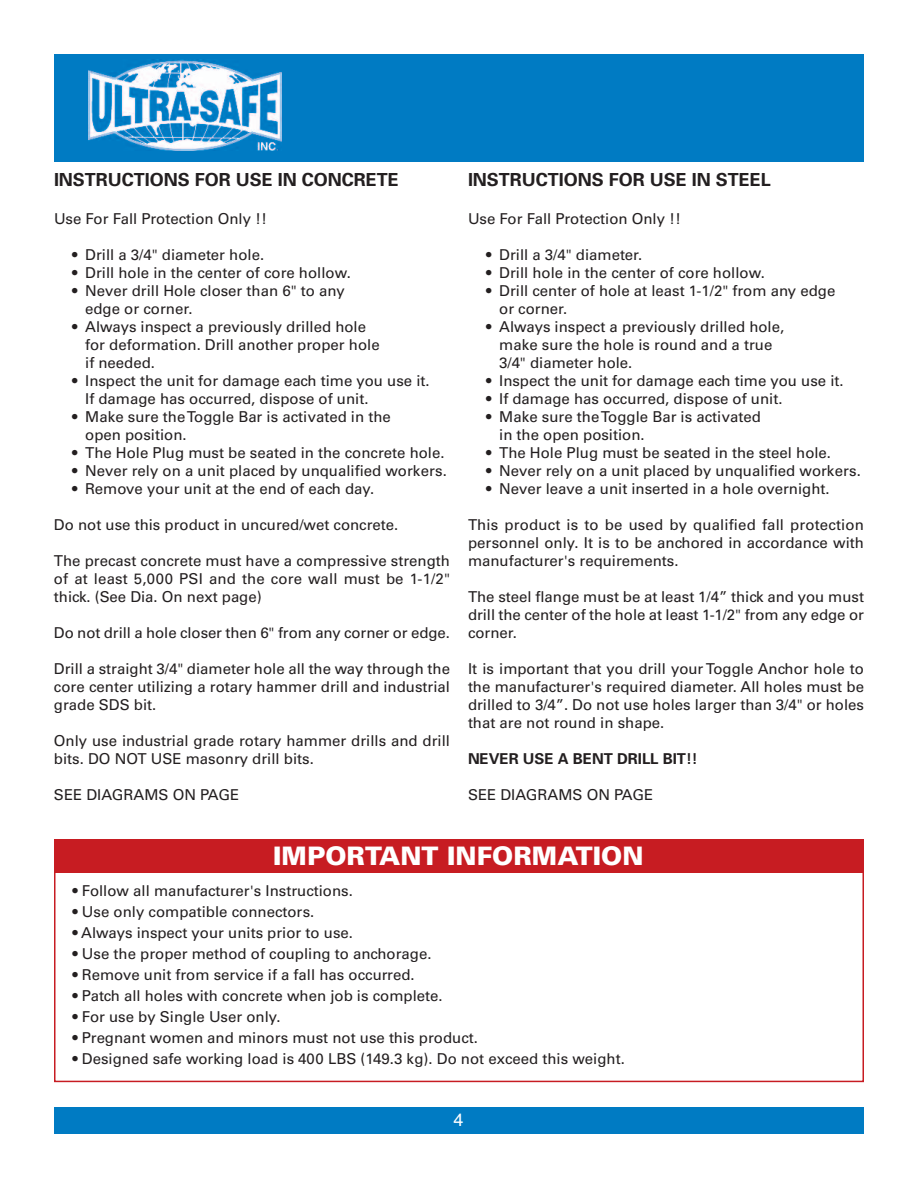
<style>
.page{position:relative;width:918px;height:1188px;background:#fff}
.page>*{position:absolute;margin:0;border:0;box-sizing:border-box;transform-origin:0 0}
.t1{font:900 25.5px "Univers";color:#fff}
.t2{font:700 18px "Univers";color:#231f20}
.t3{font:18px "Helvetica";color:#fff}
.t4{font:15px/18px "Univers";color:#231f20}
.t5{font:700 15px "Univers";color:#231f20}
</style>
<div class="page">
<div style="left:54px;top:54px;width:810px;height:108px;background:#007bc3"></div>
<img style="left:88px;top:60px;width:193px;height:91px">
<div style="left:54px;top:1107px;width:810px;height:27px;background:#007bc3"></div>
<div style="left:54px;top:840px;width:810px;height:33px;background:#c71c22"></div>
<p class="t2" style="left:54px;top:173px;width:346px">INSTRUCTIONS FOR USE IN CONCRETE</p>
<p class="t4" style="left:54px;top:211px;width:214px">Use For Fall Protection Only !!</p>
<p class="t4" style="left:72px;top:247px;width:194px">• Drill a 3/4" diameter hole.</p>
<p class="t4" style="left:72px;top:265px;width:280px">• Drill hole in the center of core hollow.</p>
<p class="t4" style="left:85px;top:283px;width:261px;text-indent:-13px">• Never drill Hole closer than 6" to any edge or corner.</p>
<p class="t4" style="left:85px;top:319px;width:296px;text-indent:-13px">• Always inspect a previously drilled hole for deformation. Drill another proper hole if needed.</p>
<p class="t4" style="left:85px;top:373px;width:346px;text-indent:-13px">• Inspect the unit for damage each time you use it.<br>If damage has occurred, dispose of unit.</p>
<p class="t4" style="left:85px;top:409px;width:307px;text-indent:-13px">• Make sure theToggle Bar is activated in the open position.</p>
<p class="t4" style="left:72px;top:445px;width:374px">• The Hole Plug must be seated in the concrete hole.</p>
<p class="t4" style="left:72px;top:463px;width:376px">• Never rely on a unit placed by unqualified workers.</p>
<p class="t4" style="left:72px;top:481px;width:304px">• Remove your unit at the end of each day.</p>
<p class="t4" style="left:54px;top:517px;width:346px">Do not use this product in uncured/wet concrete.</p>
<p class="t4" style="left:54px;top:553px;width:398px;text-align:justify">The precast concrete must have a compressive strength of at least 5,000 PSI and the core wall must be 1-1/2" thick. (See Dia. On next page)</p>
<p class="t4" style="left:54px;top:625px;width:398px">Do not drill a hole closer then 6" from any corner or edge.</p>
<p class="t4" style="left:54px;top:661px;width:398px;text-align:justify">Drill a straight 3/4" diameter hole all the way through the core center utilizing a rotary hammer drill and industrial grade SDS bit.</p>
<p class="t4" style="left:54px;top:733px;width:398px">Only use industrial grade rotary hammer drills and drill bits. DO NOT USE masonry drill bits.</p>
<p class="t4" style="left:54px;top:787px;width:187px">SEE DIAGRAMS ON PAGE</p>
<p class="t2" style="left:468px;top:173px;width:304px">INSTRUCTIONS FOR USE IN STEEL</p>
<p class="t4" style="left:468px;top:211px;width:214px">Use For Fall Protection Only !!</p>
<p class="t4" style="left:486px;top:247px;width:158px">• Drill a 3/4" diameter.</p>
<p class="t4" style="left:486px;top:265px;width:280px">• Drill hole in the center of core hollow.</p>
<p class="t4" style="left:499px;top:283px;width:338px;text-indent:-13px">• Drill center of hole at least 1-1/2" from any edge or corner.</p>
<p class="t4" style="left:499px;top:319px;width:287px;text-indent:-13px">• Always inspect a previously drilled hole, make sure the hole is round and a true<br>3/4" diameter hole.</p>
<p class="t4" style="left:486px;top:373px;width:359px">• Inspect the unit for damage each time you use it.</p>
<p class="t4" style="left:486px;top:391px;width:298px">• If damage has occurred, dispose of unit.</p>
<p class="t4" style="left:499px;top:409px;width:263px;text-indent:-13px">• Make sure theToggle Bar is activated in the open position.</p>
<p class="t4" style="left:486px;top:445px;width:346px">• The Hole Plug must be seated in the steel hole.</p>
<p class="t4" style="left:486px;top:463px;width:376px">• Never rely on a unit placed by unqualified workers.</p>
<p class="t4" style="left:486px;top:481px;width:345px">• Never leave a unit inserted in a hole overnight.</p>
<p class="t4" style="left:468px;top:517px;width:398px;text-align:justify">This product is to be used by qualified fall protection personnel only. It is to be anchored in accordance with manufacturer's requirements.</p>
<p class="t4" style="left:468px;top:589px;width:398px;text-align:justify">The steel flange must be at least 1/4” thick and you must drill the center of the hole at least 1-1/2" from any edge or corner.</p>
<p class="t4" style="left:468px;top:661px;width:398px;text-align:justify">It is important that you drill your Toggle Anchor hole to the manufacturer's required diameter. All holes must be drilled to 3/4”. Do not use holes larger than 3/4" or holes that are not round in shape.</p>
<p class="t5" style="left:468px;top:753px;width:231px">NEVER USE A BENT DRILL BIT!!</p>
<p class="t4" style="left:468px;top:787px;width:187px">SEE DIAGRAMS ON PAGE</p>
<h1 class="t1" style="left:273px;top:846px;width:372px">IMPORTANT INFORMATION</h1>
<p class="t4" style="left:73px;top:883px;width:282px">• Follow all manufacturer's Instructions.</p>
<p class="t4" style="left:73px;top:904px;width:243px">• Use only compatible connectors.</p>
<p class="t4" style="left:73px;top:925px;width:282px">• Always inspect your units prior to use.</p>
<p class="t4" style="left:73px;top:946px;width:360px">• Use the proper method of coupling to anchorage.</p>
<p class="t4" style="left:73px;top:967px;width:344px">• Remove unit from service if a fall has occurred.</p>
<p class="t4" style="left:73px;top:988px;width:372px">• Patch all holes with concrete when job is complete.</p>
<p class="t4" style="left:73px;top:1009px;width:210px">• For use by Single User only.</p>
<p class="t4" style="left:73px;top:1030px;width:407px">• Pregnant women and minors must not use this product.</p>
<p class="t4" style="left:73px;top:1051px;width:554px">• Designed safe working load is 400 LBS (149.3 kg). Do not exceed this weight.</p>
<p class="t3" style="left:454px;top:1112px;width:12px">4</p>
</div>
